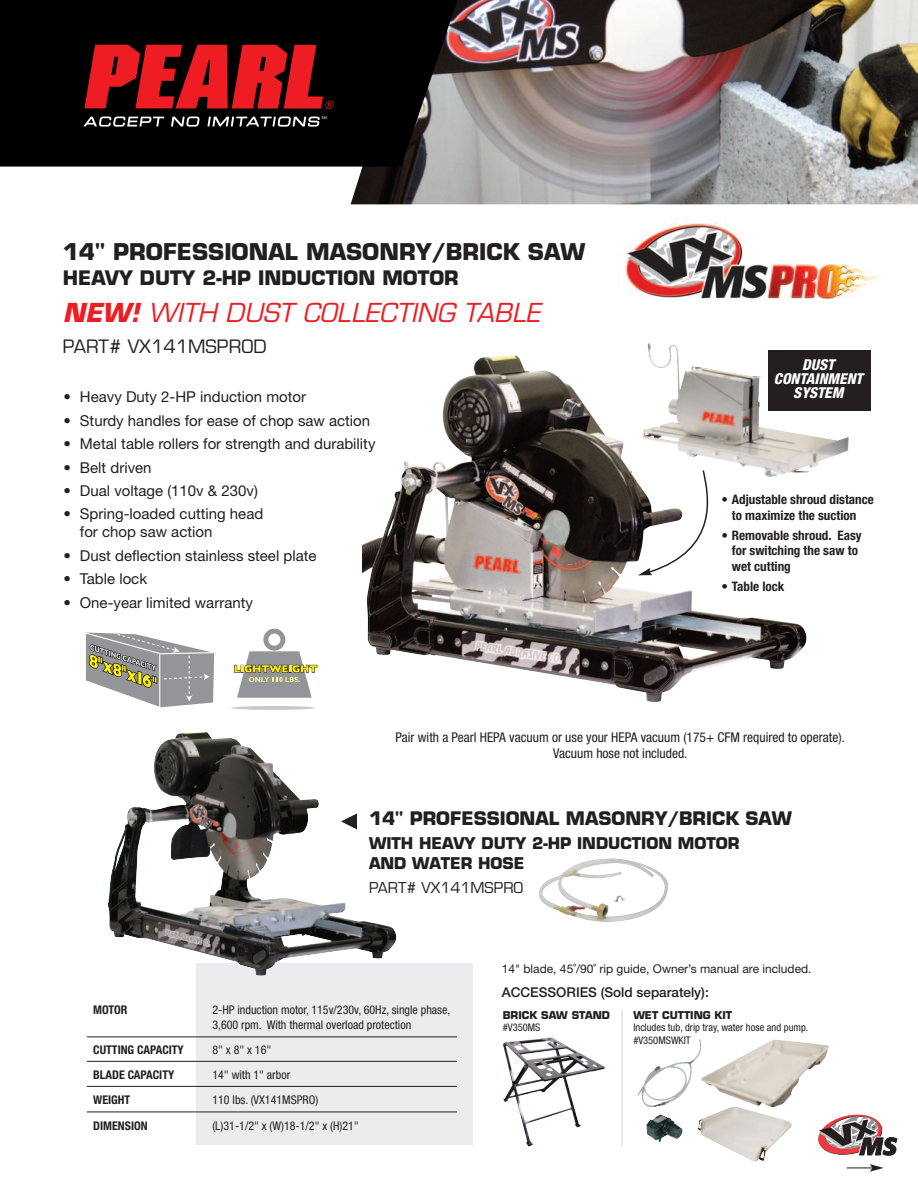
<style>
.page{position:relative;width:918px;height:1188px;background:#fff}
.page>*{position:absolute;margin:0;border:0;box-sizing:border-box;transform-origin:0 0}
.t1{font:italic 25.5px "Eurostile";color:#ee1d23}
.t2{font:700 22.5px "Eurostile";color:#231f20}
.t3{font:700 19.5px "Eurostile";color:#231f20}
.t4{font:700 18.15px "Eurostile";color:#231f20}
.t5{font:18px "Eurostile";color:#231f20}
.t6{font:700 15.75px "Eurostile";color:#231f20}
.t7{font:15px/18px "Helvetica Neue";color:#231f20}
.t8{font:italic 800 condensed 15px/14.1px "Helvetica Neue";letter-spacing:-.01em;color:#fff;text-align:center}
.t9{font:14.55px "Eurostile";color:#231f20}
.t10{font:condensed 13.5px/16.2px "Helvetica Neue";color:#231f20;text-align:center}
.t11{font:500 13.5px "Helvetica Neue";color:#231f20}
.t12{font:700 condensed 13.05px/15.8px "Helvetica Neue";color:#231f20;text-align:center}
.t13{font:condensed 12px/14.4px "Helvetica Neue";color:#231f20}
.t14{font:12px "Helvetica Neue";color:#231f20}
.t15{font:700 condensed 12px "Helvetica Neue";color:#231f20}
.t16{font:condensed 10.5px/12.1px "Helvetica Neue";color:#231f20}
.t17{font:700 10.5px "Eurostile";color:#231f20}
.s1{font-weight:700}
.s2{font-family:"Eurostile";font-weight:700;font-stretch:normal}
</style>
<div class="page">
<img style="left:351px;top:0;width:567px;height:204px">
<img style="left:625px;top:223px;width:253px;height:77px">
<svg style="left:0;top:0;width:462px;height:167px;background:#0e0d0e"></svg>
<svg style="left:84px;top:45px;width:250px;height:64px;background:#9f1317"></svg>
<svg style="left:84px;top:117px;width:80px;height:10px"></svg>
<svg style="left:171px;top:117px;width:29px;height:10px"></svg>
<svg style="left:208px;top:117px;width:119px;height:10px"></svg>
<svg style="left:85px;top:633px;width:129px;height:74px"></svg>
<svg style="left:231px;top:706px;width:84px;height:4px"></svg>
<svg style="left:234px;top:629px;width:83px;height:69px"></svg>
<div style="left:196px;top:963px;width:277px;height:182px;background:#ececee"></div>
<img style="left:108px;top:732px;width:289px;height:217px">
<hr style="left:87px;top:1037px;width:370px;height:1px;background:#231f20">
<hr style="left:87px;top:1061px;width:370px;height:1px;background:#231f20">
<hr style="left:87px;top:1086px;width:370px;height:1px;background:#231f20">
<hr style="left:87px;top:1112px;width:370px;height:1px;background:#231f20">
<img style="left:363px;top:355px;width:444px;height:304px">
<svg style="left:638px;top:469px;width:82px;height:106px"></svg>
<hr style="left:621px;top:1010px;width:2px;height:136px;background:#e1e2e4">
<img style="left:503px;top:1037px;width:102px;height:109px">
<img style="left:702px;top:1040px;width:128px;height:66px">
<img style="left:698px;top:1106px;width:94px;height:56px">
<img style="left:637px;top:1039px;width:65px;height:69px">
<img style="left:646px;top:1114px;width:37px;height:28px">
<svg style="left:818px;top:1114px;width:80px;height:58px"></svg>
<img style="left:643px;top:343px;width:206px;height:134px">
<svg style="left:341px;top:813px;width:16px;height:16px"></svg>
<div style="left:768px;top:350px;width:103px;height:61px;background:#231f20"></div>
<img style="left:539px;top:858px;width:129px;height:64px">
<p class="t2" style="left:63px;top:243px;width:524px">14" PROFESSIONAL MASONRY/BRICK SAW</p>
<p class="t3" style="left:63px;top:270px;width:397px">HEAVY DUTY 2-HP INDUCTION MOTOR</p>
<p class="t1" style="left:63px;top:303px;width:484px"><span class="s1">NEW!</span> WITH DUST COLLECTING TABLE</p>
<p class="t5" style="left:63px;top:339px;width:205px">PART# VX141MSPROD</p>
<p class="t7" style="left:63px;top:389px;width:244px">• Heavy Duty 2-HP induction motor</p>
<p class="t7" style="left:63px;top:413px;width:308px">• Sturdy handles for ease of chop saw action</p>
<p class="t7" style="left:63px;top:436px;width:314px">• Metal table rollers for strength and durability</p>
<p class="t7" style="left:63px;top:460px;width:90px">• Belt driven</p>
<p class="t7" style="left:63px;top:483px;width:196px">• Dual voltage (110v &amp; 230v)</p>
<p class="t7" style="left:80px;top:506px;width:185px;text-indent:-16px">• Spring-loaded cutting head for chop saw action</p>
<p class="t7" style="left:63px;top:548px;width:255px">• Dust deflection stainless steel plate</p>
<p class="t7" style="left:63px;top:571px;width:85px">• Table lock</p>
<p class="t7" style="left:63px;top:595px;width:191px">• One-year limited warranty</p>
<p class="t8" style="left:774px;top:359px;width:90px">DUST<br>CONTAINMENT<br>SYSTEM</p>
<p class="t12" style="left:722px;top:492px;width:154px">• Adjustable shroud distance to maximize the suction</p>
<p class="t12" style="left:732px;top:528px;width:131px;text-align:left;text-indent:-10px">• Removable shroud. Easy for switching the saw to wet cutting</p>
<p class="t12" style="left:722px;top:580px;width:64px">• Table lock</p>
<p class="t10" style="left:396px;top:730px;width:451px">Pair with a Pearl HEPA vacuum or use your HEPA vacuum (175+ CFM required to operate).<br>Vacuum hose not included.</p>
<p class="t4" style="left:369px;top:812px;width:424px">14" PROFESSIONAL MASONRY/BRICK SAW</p>
<p class="t6" style="left:369px;top:837px;width:372px">WITH HEAVY DUTY 2-HP INDUCTION MOTOR</p>
<p class="t6" style="left:369px;top:857px;width:157px">AND WATER HOSE</p>
<p class="t9" style="left:369px;top:882px;width:156px">PART# VX141MSPRO</p>
<p class="t15" style="left:93px;top:1006px;width:36px">MOTOR</p>
<p class="t13" style="left:212px;top:1004px;width:239px">2-HP induction motor, 115v/230v, 60Hz, single phase,<br>3,600 rpm. With thermal overload protection</p>
<p class="t15" style="left:93px;top:1045px;width:92px">CUTTING CAPACITY</p>
<p class="t13" style="left:212px;top:1043px;width:60px">8" x 8" x 16"</p>
<p class="t15" style="left:93px;top:1071px;width:83px">BLADE CAPACITY</p>
<p class="t13" style="left:212px;top:1069px;width:79px">14" with 1" arbor</p>
<p class="t15" style="left:93px;top:1096px;width:39px">WEIGHT</p>
<p class="t13" style="left:212px;top:1094px;width:107px">110 lbs. (VX141MSPRO)</p>
<p class="t15" style="left:93px;top:1121px;width:56px">DIMENSION</p>
<p class="t13" style="left:212px;top:1119px;width:148px">(L)31-1/2" x (W)18-1/2" x (H)21"</p>
<p class="t14" style="left:502px;top:964px;width:311px">14" blade, 45˚/90˚ rip guide, Owner’s manual are included.</p>
<p class="t11" style="left:502px;top:987px;width:209px">ACCESSORIES (Sold separately):</p>
<p class="t17" style="left:503px;top:1011px;width:109px">BRICK SAW STAND</p>
<p class="t16" style="left:503px;top:1022px;width:39px">#V350MS</p>
<p class="t16" style="left:633px;top:1010px;width:177px"><span class="s2">WET CUTTING KIT<br></span>Includes tub, drip tray, water hose and pump.</p>
<p class="t16" style="left:633px;top:1035px;width:59px">#V350MSWKIT</p>
</div>
